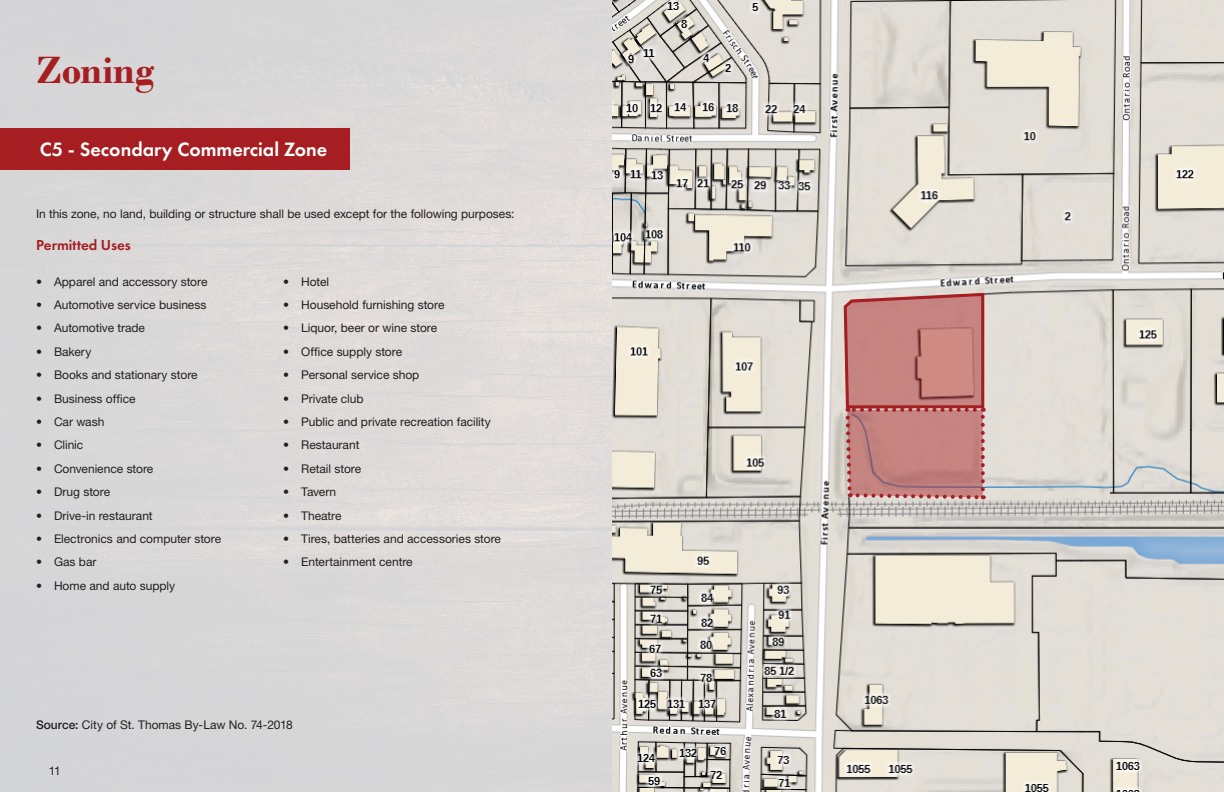
<style>
.page{position:relative;width:1224px;height:792px;background:#dad8d8}
.page>*{position:absolute;margin:0;border:0;box-sizing:border-box;transform-origin:0 0}
.Heading_1{font:700 40px "Bodoni";color:#a61e21}
.Heading_2{font:600 20px "Futura PT";color:#fff}
.Heading_3{font:600 15px "Futura PT";color:#a61e21}
.Paragraph{font:12px "Helvetica Neue LT Std";letter-spacing:-.005em;color:#231f20}
.s1{font-weight:500}
</style>
<div class="page">
<img style="left:612px;top:0;width:612px;height:792px">
<img style="left:986px;top:408px;width:1px;height:85px">
<div style="left:0;top:128px;width:349px;height:41px;background:#a61e21"></div>
<img style="left:986px;top:493px;width:71px;height:7px">
<img style="left:1045px;top:492px;width:64px;height:6px">
<svg style="left:842px;top:291px;width:144px;height:210px;background:#c38280"></svg>
<p class="Heading_1" style="left:36px;top:46px;width:120px">Zoning</p>
<p class="Heading_2" style="left:40px;top:137px;width:289px">C5 - Secondary Commercial Zone</p>
<p class="Paragraph" style="left:36px;top:207px;width:480px">In this zone, no land, building or structure shall be used except for the following purposes:</p>
<p class="Heading_3" style="left:36px;top:235px;width:97px">Permitted Uses</p>
<p class="Paragraph" style="left:36px;top:274px;width:173px">• Apparel and accessory store</p>
<p class="Paragraph" style="left:36px;top:297px;width:172px">• Automotive service business</p>
<p class="Paragraph" style="left:36px;top:321px;width:111px">• Automotive trade</p>
<p class="Paragraph" style="left:36px;top:344px;width:57px">• Bakery</p>
<p class="Paragraph" style="left:36px;top:368px;width:163px">• Books and stationary store</p>
<p class="Paragraph" style="left:36px;top:391px;width:101px">• Business office</p>
<p class="Paragraph" style="left:36px;top:414px;width:70px">• Car wash</p>
<p class="Paragraph" style="left:36px;top:438px;width:49px">• Clinic</p>
<p class="Paragraph" style="left:36px;top:461px;width:119px">• Convenience store</p>
<p class="Paragraph" style="left:36px;top:485px;width:76px">• Drug store</p>
<p class="Paragraph" style="left:36px;top:508px;width:118px">• Drive-in restaurant</p>
<p class="Paragraph" style="left:36px;top:531px;width:187px">• Electronics and computer store</p>
<p class="Paragraph" style="left:36px;top:555px;width:62px">• Gas bar</p>
<p class="Paragraph" style="left:36px;top:578px;width:141px">• Home and auto supply</p>
<p class="Paragraph" style="left:283px;top:274px;width:48px">• Hotel</p>
<p class="Paragraph" style="left:283px;top:297px;width:163px">• Household furnishing store</p>
<p class="Paragraph" style="left:283px;top:321px;width:156px">• Liquor, beer or wine store</p>
<p class="Paragraph" style="left:283px;top:344px;width:120px">• Office supply store</p>
<p class="Paragraph" style="left:283px;top:368px;width:138px">• Personal service shop</p>
<p class="Paragraph" style="left:283px;top:391px;width:82px">• Private club</p>
<p class="Paragraph" style="left:283px;top:414px;width:209px">• Public and private recreation facility</p>
<p class="Paragraph" style="left:283px;top:438px;width:78px">• Restaurant</p>
<p class="Paragraph" style="left:283px;top:461px;width:80px">• Retail store</p>
<p class="Paragraph" style="left:283px;top:485px;width:54px">• Tavern</p>
<p class="Paragraph" style="left:283px;top:508px;width:60px">• Theatre</p>
<p class="Paragraph" style="left:283px;top:531px;width:219px">• Tires, batteries and accessories store</p>
<p class="Paragraph" style="left:283px;top:555px;width:131px">• Entertainment centre</p>
<p class="Paragraph" style="left:36px;top:717px;width:258px"><span class="s1">Source:</span> City of St. Thomas By-Law No. 74-2018</p>
<p class="Paragraph" style="left:49px;top:764px;width:14px">11</p>
</div>
